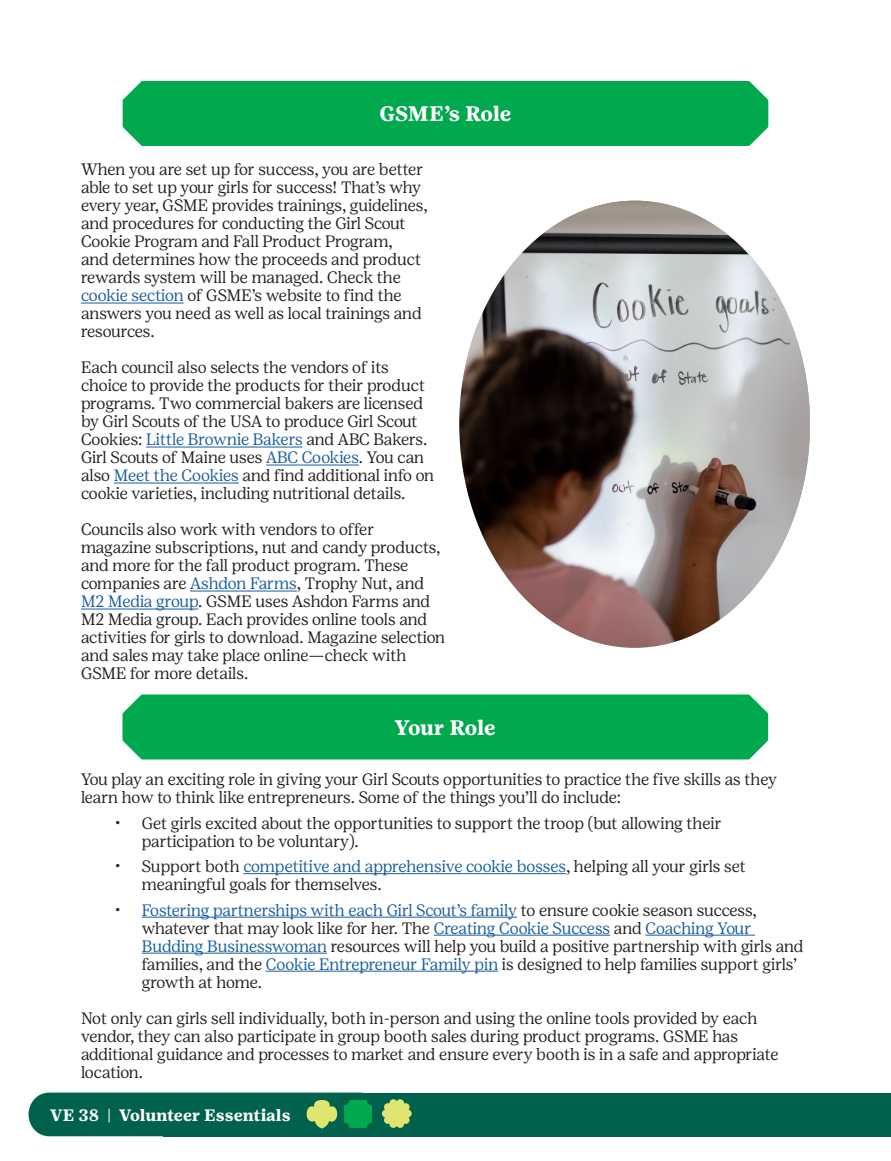
<style>
.page{position:relative;width:891px;height:1161px;background:#fff}
.page>*{position:absolute;margin:0;border:0;box-sizing:border-box;transform-origin:0 0}
.t1{font:700 21px "Girl Scout Text";letter-spacing:-.02em;color:#fff}
.t2{font:300 16.5px/18px "Girl Scout Display";color:#231f20}
.t3{font:700 16.5px "Girl Scout Text";color:#fff}
.s1{color:#175d9e}
</style>
<div class="page">
<div style="left:163px;top:1093px;width:728px;height:43px;background:#00624c"></div>
<div style="left:29px;top:1093px;width:351px;height:43px;background:#00624c;border-radius:21px"></div>
<svg style="left:307px;top:1100px;width:30px;height:28px"></svg>
<svg style="left:344px;top:1100px;width:28px;height:28px"></svg>
<svg style="left:382px;top:1099px;width:30px;height:29px"></svg>
<div style="left:123px;top:81px;width:645px;height:65px;background:#00a84e"></div>
<hr style="left:81px;top:303px;width:103px;height:1px;background:#175d9e">
<hr style="left:146px;top:447px;width:157px;height:1px;background:#175d9e">
<hr style="left:266px;top:465px;width:93px;height:1px;background:#175d9e">
<hr style="left:114px;top:483px;width:125px;height:1px;background:#175d9e">
<hr style="left:190px;top:591px;width:107px;height:1px;background:#175d9e">
<hr style="left:81px;top:609px;width:117px;height:1px;background:#175d9e">
<div style="left:122px;top:694px;width:646px;height:65px;background:#00a84e"></div>
<hr style="left:243px;top:873px;width:323px;height:1px;background:#175d9e">
<hr style="left:142px;top:917px;width:375px;height:1px;background:#175d9e">
<hr style="left:434px;top:935px;width:176px;height:1px;background:#175d9e">
<hr style="left:645px;top:935px;width:110px;height:1px;background:#175d9e">
<hr style="left:142px;top:953px;width:185px;height:1px;background:#175d9e">
<hr style="left:266px;top:971px;width:232px;height:1px;background:#175d9e">
<img style="left:459px;top:201px;width:351px;height:447px">
<p class="t1" style="left:379px;top:101px;width:133px">GSME’s Role</p>
<p class="t2" style="left:81px;top:160px;width:348px">When you are set up for success, you are better able to set up your girls for success! That’s why every year, GSME provides trainings, guidelines, and procedures for conducting the Girl Scout Cookie Program and Fall Product Program,<br>and determines how the proceeds and product rewards system will be managed. Check the <span class="s1">cookie section</span> of GSME’s website to find the answers you need as well as local trainings and resources.</p>
<p class="t2" style="left:81px;top:358px;width:355px">Each council also selects the vendors of its choice to provide the products for their product programs. Two commercial bakers are licensed by Girl Scouts of the USA to produce Girl Scout Cookies: <span class="s1">Little Brownie Bakers</span> and ABC Bakers.<br>Girl Scouts of Maine uses <span class="s1">ABC Cookies</span>. You can also <span class="s1">Meet the Cookies</span> and find additional info on cookie varieties, including nutritional details.</p>
<p class="t2" style="left:81px;top:520px;width:366px">Councils also work with vendors to offer magazine subscriptions, nut and candy products, and more for the fall product program. These companies are <span class="s1">Ashdon Farms</span>, Trophy Nut, and <span class="s1">M2 Media group</span>. GSME uses Ashdon Farms and M2 Media group. Each provides online tools and activities for girls to download. Magazine selection and sales may take place online—check with GSME for more details.</p>
<p class="t1" style="left:395px;top:715px;width:103px">Your Role</p>
<p class="t2" style="left:81px;top:770px;width:698px">You play an exciting role in giving your Girl Scouts opportunities to practice the five skills as they learn how to think like entrepreneurs. Some of the things you’ll do include:</p>
<p class="t2" style="left:142px;top:813px;width:581px;text-indent:-27px">• Get girls excited about the opportunities to support the troop (but allowing their participation to be voluntary).</p>
<p class="t2" style="left:142px;top:857px;width:606px;text-indent:-27px">• Support both <span class="s1">competitive and apprehensive cookie bosses</span>, helping all your girls set meaningful goals for themselves.</p>
<p class="t2" style="left:142px;top:900px;width:663px;text-indent:-27px">• <span class="s1">Fostering partnerships with each Girl Scout’s family</span> to ensure cookie season success, whatever that may look like for her. The <span class="s1">Creating Cookie Success</span> and <span class="s1">Coaching Your Budding Businesswoman</span> resources will help you build a positive partnership with girls and families, and the <span class="s1">Cookie Entrepreneur Family pin</span> is designed to help families support girls’ growth at home.</p>
<p class="t2" style="left:81px;top:1008px;width:699px">Not only can girls sell individually, both in-person and using the online tools provided by each vendor, they can also participate in group booth sales during product programs. GSME has additional guidance and processes to market and ensure every booth is in a safe and appropriate location.</p>
<p class="t3" style="left:50px;top:1105px;width:242px">VE 38 | Volunteer Essentials</p>
</div>
